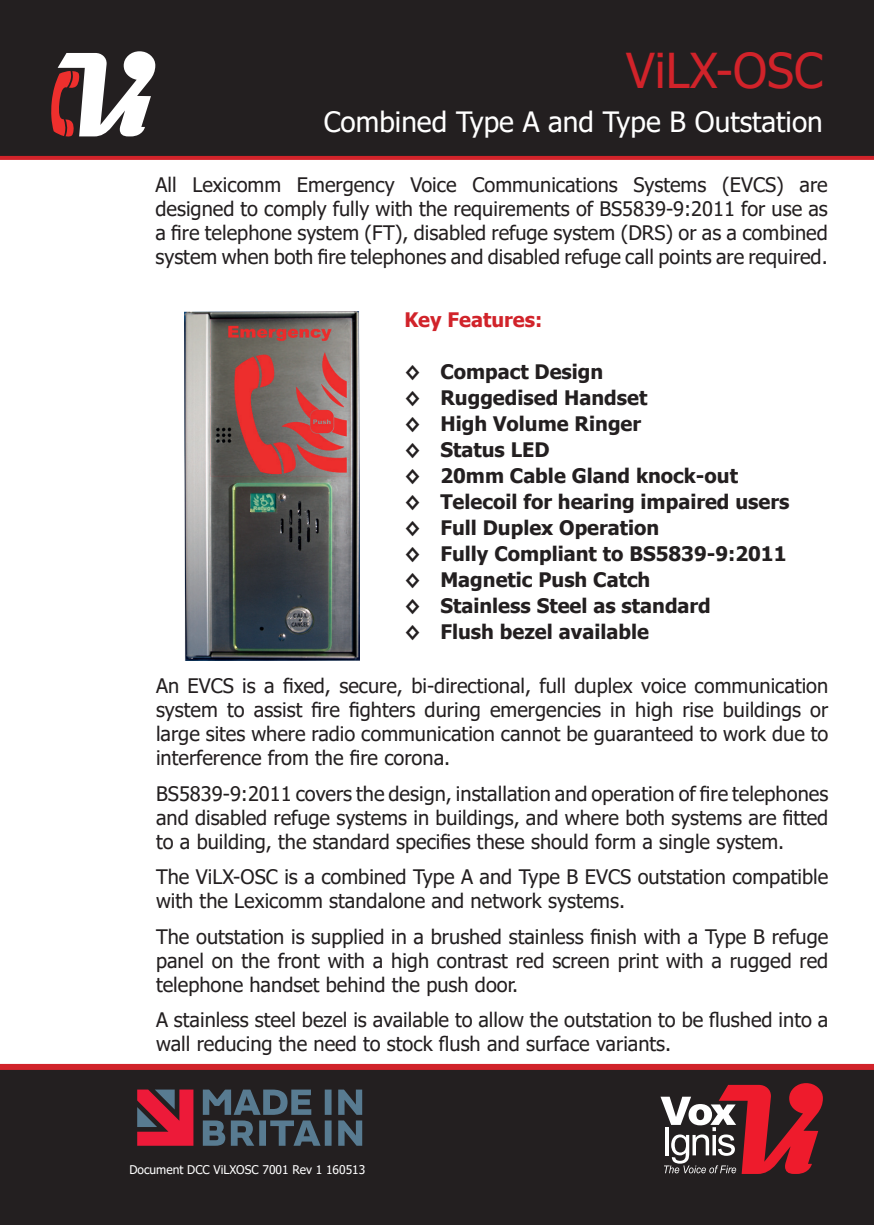
<style>
.page{position:relative;width:874px;height:1225px;background:#fff}
.page>*{position:absolute;margin:0;border:0;box-sizing:border-box;transform-origin:0 0}
.t1{font:48px "Tahoma";color:#d1232a}
.t2{font:28px "Tahoma";color:#fff}
.t3{font:20px/24px "Tahoma";color:#231f20;text-align:justify}
.t4{font:700 20px/26px "Tahoma";color:#231f20}
.t5{font:700 20px "Tahoma";color:#d1232a}
.t6{font:12px "Tahoma";color:#fff}
</style>
<div class="page">
<div style="left:0;top:0;width:873px;height:159px;background:#231f20"></div>
<div style="left:0;top:1068px;width:873px;height:157px;background:#231f20"></div>
<svg style="left:0;top:156px;width:873px;height:4px;background:#d1262d"></svg>
<div style="left:0;top:1064px;width:873px;height:6px;background:#d1232a"></div>
<svg style="left:660px;top:1083px;width:162px;height:91px"></svg>
<svg style="left:51px;top:51px;width:104px;height:86px"></svg>
<img style="left:184px;top:311px;width:175px;height:350px">
<svg style="left:137px;top:1089px;width:56px;height:56px"></svg>
<svg style="left:203px;top:1089px;width:159px;height:56px"></svg>
<h1 class="t1" style="left:626px;top:38px;width:198px">ViLX-OSC</h1>
<h2 class="t2" style="left:323px;top:103px;width:500px">Combined Type A and Type B Outstation</h2>
<p class="t3" style="left:155px;top:174px;width:673px">All Lexicomm Emergency Voice Communications Systems (EVCS) are designed to comply fully with the requirements of BS5839-9:2011 for use as a fire telephone system (FT), disabled refuge system (DRS) or as a combined system when both fire telephones and disabled refuge call points are required.</p>
<p class="t5" style="left:404px;top:305px;width:139px">Key Features:</p>
<p class="t4" style="left:404px;top:359px;width:386px">◊ Compact Design<br>◊ Ruggedised Handset<br>◊ High Volume Ringer<br>◊ Status LED<br>◊ 20mm Cable Gland knock-out<br>◊ Telecoil for hearing impaired users ◊ Full Duplex Operation<br>◊ Fully Compliant to BS5839-9:2011 ◊ Magnetic Push Catch<br>◊ Stainless Steel as standard<br>◊ Flush bezel available</p>
<p class="t3" style="left:156px;top:675px;width:673px">An EVCS is a fixed, secure, bi-directional, full duplex voice communication system to assist fire fighters during emergencies in high rise buildings or large sites where radio communication cannot be guaranteed to work due to interference from the fire corona.</p>
<p class="t3" style="left:156px;top:782px;width:673px">BS5839-9:2011 covers the design, installation and operation of fire telephones and disabled refuge systems in buildings, and where both systems are fitted to a building, the standard specifies these should form a single system.</p>
<p class="t3" style="left:156px;top:866px;width:673px">The ViLX-OSC is a combined Type A and Type B EVCS outstation compatible with the Lexicomm standalone and network systems.</p>
<p class="t3" style="left:156px;top:925px;width:673px">The outstation is supplied in a brushed stainless finish with a Type B refuge panel on the front with a high contrast red screen print with a rugged red telephone handset behind the push door.</p>
<p class="t3" style="left:156px;top:1008px;width:673px">A stainless steel bezel is available to allow the outstation to be flushed into a wall reducing the need to stock flush and surface variants.</p>
<p class="t6" style="left:129px;top:1161px;width:237px">Document DCC ViLXOSC 7001 Rev 1 160513</p>
</div>
